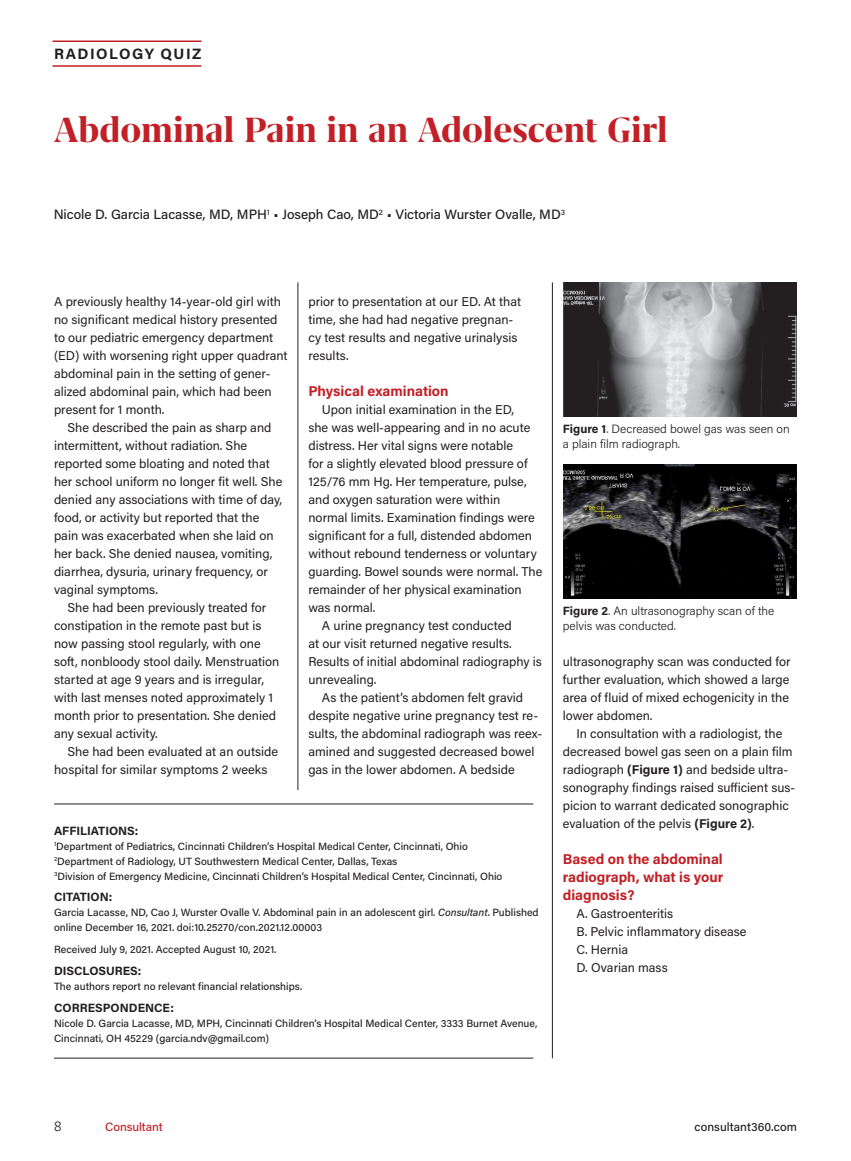
<style>
.page{position:relative;width:851px;height:1161px;background:#fff}
.page>*{position:absolute;margin:0;border:0;box-sizing:border-box;transform-origin:0 0}
.WO18_Feature_Title{font:700 40.5px "Grifo M";color:#c12026}
.t1{font:700 15px "Acumin Pro";letter-spacing:.1em;color:#231f20}
.t2{font:15px "Freight Sans Pro";color:#231f20}
.WO18_Subhead_1{font:700 14.25px/18px "Acumin Pro";color:#c12026;text-align:justify}
.WO18_BODY{font:700 14.25px "Acumin Pro";color:#c12026}
.WO18_Feature_Byline{font:500 13.5px "Acumin Pro";letter-spacing:-.005em;color:#231f20}
.WO18_BODY-2{font:12.75px/18px "Acumin Pro";color:#231f20}
.WO18_First_Para{font:12.75px/18px "Acumin Pro";color:#231f20}
.WO18_Caption{font:300 12px/15px "Acumin Pro";color:#231f20}
.Author_Box_Header{font:700 12px "Acumin Pro";color:#231f20}
.t3{font:500 12px "Acumin Pro";letter-spacing:.005em;color:#231f20}
.t4{font:500 12px "Acumin Pro";letter-spacing:-.005em;color:#c12026}
.Author_Box_Info{font:500 10.5px/15px "Acumin Pro";color:#231f20}
.s1{font-style:italic}
.s2{font-weight:700}
</style>
<div class="page">
<hr style="left:52px;top:40px;width:149px;height:2px;background:#c12026">
<hr style="left:52px;top:65px;width:149px;height:2px;background:#c12026">
<hr style="left:297px;top:282px;width:1px;height:508px;background:#231f20">
<hr style="left:552px;top:282px;width:1px;height:776px;background:#231f20">
<hr style="left:54px;top:804px;width:479px;height:1px;background:#231f20">
<hr style="left:54px;top:1058px;width:479px;height:1px;background:#231f20">
<img style="left:563px;top:282px;width:233px;height:135px">
<img style="left:563px;top:465px;width:233px;height:134px">
<p class="t1" style="left:54px;top:43px;width:149px">RADIOLOGY QUIZ</p>
<p class="WO18_Feature_Title" style="left:54px;top:109px;width:615px">Abdominal Pain in an Adolescent Girl</p>
<p class="WO18_Feature_Byline" style="left:54px;top:205px;width:513px">Nicole D. Garcia Lacasse, MD, MPH<sup>1</sup> • Joseph Cao, MD<sup>2</sup> • Victoria Wurster Ovalle, MD<sup>3</sup></p>
<p class="WO18_First_Para" style="left:54px;top:292px;width:235px">A previously healthy 14-year-old girl with no significant medical history presented to our pediatric emergency department (ED) with worsening right upper quadrant abdominal pain in the setting of gener&shy;alized abdominal pain, which had been present for 1 month.</p>
<p class="WO18_BODY-2" style="left:54px;top:418px;width:230px;text-indent:14px">She described the pain as sharp and intermittent, without radiation. She reported some bloating and noted that her school uniform no longer fit well. She denied any associations with time of day, food, or activity but reported that the pain was exacerbated when she laid on her back. She denied nausea, vomiting, diarrhea, dysuria, urinary frequency, or vaginal symptoms.</p>
<p class="WO18_BODY-2" style="left:54px;top:598px;width:227px;text-indent:14px">She had been previously treated for constipation in the remote past but is now passing stool regularly, with one soft, nonbloody stool daily. Menstruation started at age 9 years and is irregular, with last menses noted approximately 1 month prior to presentation. She denied any sexual activity.</p>
<p class="WO18_BODY-2" style="left:54px;top:742px;width:226px;text-indent:14px">She had been evaluated at an outside hospital for similar symptoms 2 weeks</p>
<p class="WO18_BODY-2" style="left:308px;top:292px;width:214px">prior to presentation at our ED. At that time, she had had negative pregnan&shy;cy test results and negative urinalysis results.</p>
<p class="WO18_BODY" style="left:308px;top:381px;width:142px">Physical examination</p>
<p class="WO18_BODY-2" style="left:308px;top:400px;width:235px;text-indent:14px">Upon initial examination in the ED,<br>she was well-appearing and in no acute distress. Her vital signs were notable<br>for a slightly elevated blood pressure of 125/76 mm Hg. Her temperature, pulse, and oxygen saturation were within normal limits. Examination findings were significant for a full, distended abdomen without rebound tenderness or voluntary guarding. Bowel sounds were normal. The remainder of her physical examination was normal.</p>
<p class="WO18_BODY-2" style="left:308px;top:616px;width:235px;text-indent:14px">A urine pregnancy test conducted<br>at our visit returned negative results.<br>Results of initial abdominal radiography is unrevealing.</p>
<p class="WO18_BODY-2" style="left:308px;top:688px;width:235px;text-indent:14px">As the patient’s abdomen felt gravid despite negative urine pregnancy test re&shy;sults, the abdominal radiograph was reex&shy;amined and suggested decreased bowel gas in the lower abdomen. A bedside</p>
<p class="Author_Box_Header" style="left:54px;top:822px;width:86px">AFFILIATIONS:</p>
<p class="Author_Box_Info" style="left:54px;top:838px;width:450px"><sup>1</sup>Department of Pediatrics, Cincinnati Children’s Hospital Medical Center, Cincinnati, Ohio<br><sup>2</sup>Department of Radiology, UT Southwestern Medical Center, Dallas, Texas<br><sup>3</sup>Division of Emergency Medicine, Cincinnati Children’s Hospital Medical Center, Cincinnati, Ohio</p>
<p class="Author_Box_Header" style="left:54px;top:889px;width:60px">CITATION:</p>
<p class="Author_Box_Info" style="left:54px;top:905px;width:486px">Garcia Lacasse, ND, Cao J, Wurster Ovalle V. Abdominal pain in an adolescent girl. <span class="s1">Consultant</span>. Published online December 16, 2021. doi:10.25270/con.2021.12.00003</p>
<p class="Author_Box_Info" style="left:54px;top:942px;width:224px">Received July 9, 2021. Accepted August 10, 2021.</p>
<p class="Author_Box_Header" style="left:54px;top:962px;width:89px">DISCLOSURES:</p>
<p class="Author_Box_Info" style="left:54px;top:978px;width:250px">The authors report no relevant financial relationships.</p>
<p class="Author_Box_Header" style="left:54px;top:999px;width:121px">CORRESPONDENCE:</p>
<p class="Author_Box_Info" style="left:54px;top:1015px;width:485px">Nicole D. Garcia Lacasse, MD, MPH, Cincinnati Children’s Hospital Medical Center, 3333 Burnet Avenue,<br>Cincinnati, OH 45229 (garcia.ndv@gmail.com)</p>
<p class="WO18_Caption" style="left:562px;top:421px;width:228px"><span class="s2">Figure 1</span>. Decreased bowel gas was seen on a plain film radiograph.</p>
<p class="WO18_Caption" style="left:562px;top:603px;width:213px"><span class="s2">Figure 2</span>. An ultrasonography scan of the pelvis was conducted.</p>
<p class="WO18_BODY-2" style="left:562px;top:652px;width:229px;text-align:justify">ultrasonography scan was conducted for further evaluation, which showed a large area of fluid of mixed echogenicity in the lower abdomen.</p>
<p class="WO18_BODY-2" style="left:562px;top:724px;width:234px;text-indent:14px">In consultation with a radiologist, the decreased bowel gas seen on a plain film radiograph <span class="s2">(Figure 1)</span> and bedside ultra&shy;sonography findings raised sufficient sus&shy;picion to warrant dedicated sonographic evaluation of the pelvis <span class="s2">(Figure 2)</span>.</p>
<p class="WO18_Subhead_1" style="left:563px;top:849px;width:162px">Based on the abdominal radiograph, what is your diagnosis?</p>
<p class="WO18_BODY-2" style="left:576px;top:904px;width:98px">A. Gastroenteritis</p>
<p class="WO18_BODY-2" style="left:576px;top:922px;width:171px">B. Pelvic inflammatory disease</p>
<p class="WO18_BODY-2" style="left:576px;top:940px;width:53px">C. Hernia</p>
<p class="WO18_BODY-2" style="left:576px;top:958px;width:93px">D. Ovarian mass</p>
<p class="t2" style="left:54px;top:1116px;width:9px">8</p>
<p class="t4" style="left:105px;top:1119px;width:59px">Consultant</p>
<p class="t3" style="left:694px;top:1119px;width:104px">consultant360.com</p>
</div>
